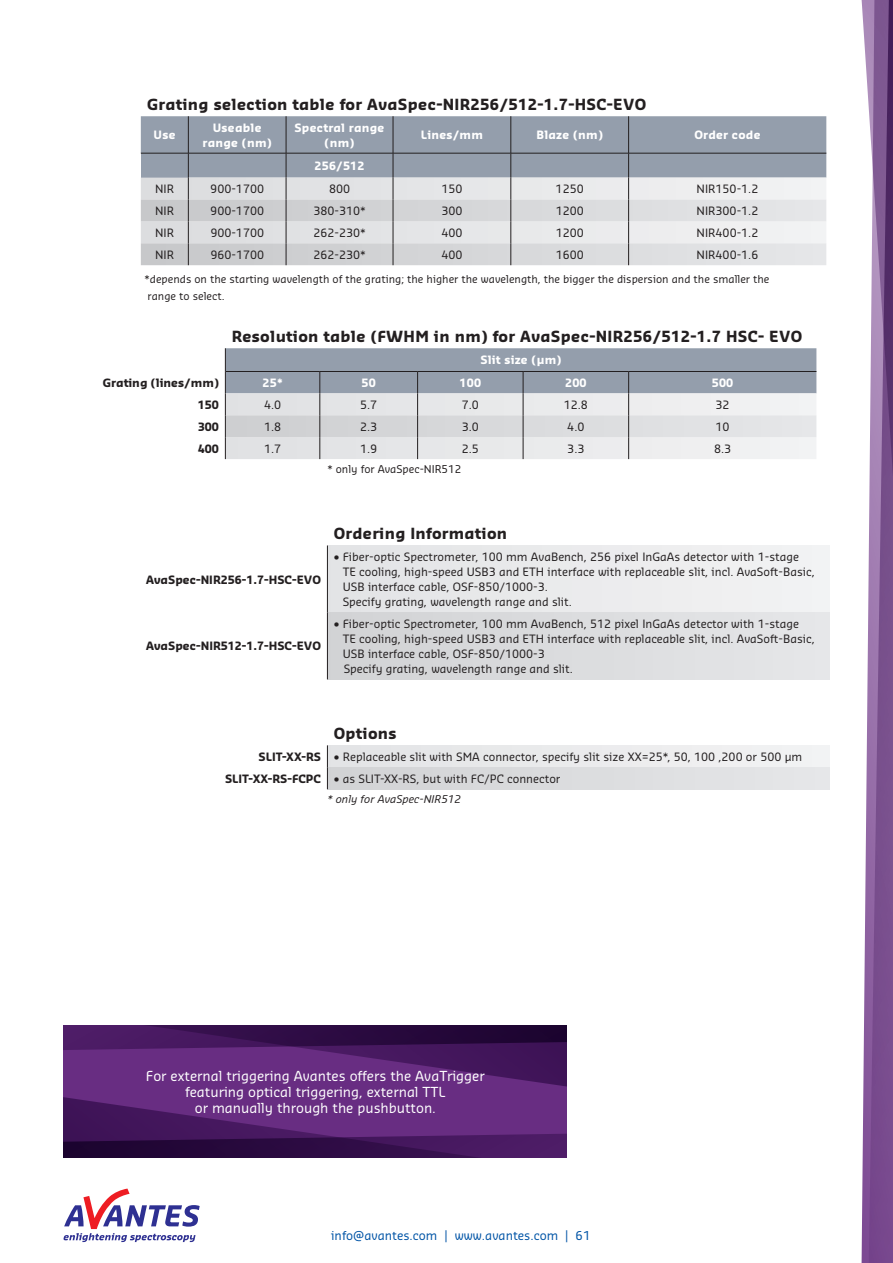
<style>
.page{position:relative;width:893px;height:1263px;background:#fff}
.page>*{position:absolute;margin:0;border:0;box-sizing:border-box;transform-origin:0 0}
.t1{font:700 15px "Sansa Std";letter-spacing:.02em;color:#231f20}
.t2{font:13.5px/16.2px "Sansa Std";color:#fff;text-align:center}
.t3{font:12px "Sansa";color:#0154a6}
.t4{font:11.25px/15px "Sansa Std";color:#231f20}
.t5{font:700 11.25px/15px "Sansa Std";letter-spacing:.02em;color:#fff;text-align:center}
.t6{font:700 11.25px "Sansa Std";color:#231f20}
.t7{font:10.5px/16.5px "Sansa Std";color:#231f20}
.t8{font:italic 10.5px "Sansa Soft Pro";color:#231f20}
.s1{font-weight:700}
</style>
<div class="page">
<svg style="left:861px;top:0;width:32px;height:1263px"></svg>
<svg style="left:64px;top:1188px;width:136px;height:54px"></svg>
<div style="left:327px;top:745px;width:502px;height:22px;background:#ebebed"></div>
<div style="left:327px;top:767px;width:502px;height:22px;background:#dcdddf"></div>
<svg style="left:327px;top:745px;width:1px;height:44px"></svg>
<svg style="left:141px;top:116px;width:685px;height:149px;background:#bfc3ca"></svg>
<hr style="left:141px;top:153px;width:47px;height:1px;background:#231f20">
<hr style="left:188px;top:153px;width:98px;height:1px;background:#231f20">
<hr style="left:286px;top:153px;width:107px;height:1px;background:#231f20">
<hr style="left:393px;top:153px;width:118px;height:1px;background:#231f20">
<hr style="left:511px;top:153px;width:118px;height:1px;background:#231f20">
<hr style="left:629px;top:153px;width:197px;height:1px;background:#231f20">
<svg style="left:225px;top:348px;width:591px;height:111px;background:#c1c5cc"></svg>
<div style="left:327px;top:545px;width:502px;height:67px;background:#ebebed"></div>
<div style="left:327px;top:612px;width:502px;height:67px;background:#dcdddf"></div>
<hr style="left:327px;top:545px;width:1px;height:67px;background:#231f20">
<hr style="left:327px;top:612px;width:1px;height:67px;background:#231f20">
<svg style="left:64px;top:1026px;width:503px;height:132px;background:#511f69"></svg>
<h1 class="t1" style="left:147px;top:94px;width:501px">Grating selection table for AvaSpec-NIR256/512-1.7-HSC-EVO</h1>
<p class="t5" style="left:154px;top:127px;width:24px">Use</p>
<p class="t5" style="left:203px;top:120px;width:71px">Useable range (nm)</p>
<p class="t5" style="left:295px;top:120px;width:91px">Spectral range (nm)</p>
<p class="t5" style="left:421px;top:127px;width:64px">Lines/mm</p>
<p class="t5" style="left:536px;top:127px;width:68px">Blaze (nm)</p>
<p class="t5" style="left:694px;top:127px;width:68px">Order code</p>
<p class="t5" style="left:314px;top:158px;width:52px">256/512</p>
<p class="t4" style="left:155px;top:181px;width:20px">NIR</p>
<p class="t4" style="left:210px;top:181px;width:55px">900-1700</p>
<p class="t4" style="left:329px;top:181px;width:23px">800</p>
<p class="t4" style="left:441px;top:181px;width:23px">150</p>
<p class="t4" style="left:556px;top:181px;width:30px">1250</p>
<p class="t4" style="left:697px;top:181px;width:63px">NIR150-1.2</p>
<p class="t4" style="left:155px;top:203px;width:20px">NIR</p>
<p class="t4" style="left:210px;top:203px;width:55px">900-1700</p>
<p class="t4" style="left:313px;top:203px;width:54px">380-310*</p>
<p class="t4" style="left:441px;top:203px;width:23px">300</p>
<p class="t4" style="left:556px;top:203px;width:30px">1200</p>
<p class="t4" style="left:697px;top:203px;width:63px">NIR300-1.2</p>
<p class="t4" style="left:155px;top:225px;width:20px">NIR</p>
<p class="t4" style="left:210px;top:225px;width:55px">900-1700</p>
<p class="t4" style="left:313px;top:225px;width:54px">262-230*</p>
<p class="t4" style="left:441px;top:225px;width:23px">400</p>
<p class="t4" style="left:556px;top:225px;width:30px">1200</p>
<p class="t4" style="left:697px;top:225px;width:63px">NIR400-1.2</p>
<p class="t4" style="left:155px;top:247px;width:20px">NIR</p>
<p class="t4" style="left:210px;top:247px;width:55px">960-1700</p>
<p class="t4" style="left:313px;top:247px;width:54px">262-230*</p>
<p class="t4" style="left:441px;top:247px;width:23px">400</p>
<p class="t4" style="left:556px;top:247px;width:30px">1600</p>
<p class="t4" style="left:697px;top:247px;width:63px">NIR400-1.6</p>
<p class="t7" style="left:145px;top:270px;width:626px">*depends on the starting wavelength of the grating; the higher the wavelength, the bigger the dispersion and the smaller the range to select.</p>
<h1 class="t1" style="left:232px;top:326px;width:572px">Resolution table (FWHM in nm) for AvaSpec-NIR256/512-1.7 HSC- EVO</h1>
<p class="t5" style="left:480px;top:352px;width:83px">Slit size (µm)</p>
<p class="t6" style="left:103px;top:375px;width:118px">Grating (lines/mm)</p>
<p class="t5" style="left:263px;top:375px;width:22px">25*</p>
<p class="t5" style="left:362px;top:375px;width:16px">50</p>
<p class="t5" style="left:460px;top:375px;width:23px">100</p>
<p class="t5" style="left:565px;top:375px;width:23px">200</p>
<p class="t5" style="left:712px;top:375px;width:23px">500</p>
<p class="t6" style="left:198px;top:397px;width:23px">150</p>
<p class="t4" style="left:264px;top:397px;width:19px">4.0</p>
<p class="t4" style="left:360px;top:397px;width:19px">5.7</p>
<p class="t4" style="left:462px;top:397px;width:19px">7.0</p>
<p class="t4" style="left:564px;top:397px;width:26px">12.8</p>
<p class="t4" style="left:715px;top:397px;width:16px">32</p>
<p class="t6" style="left:198px;top:419px;width:23px">300</p>
<p class="t4" style="left:264px;top:419px;width:19px">1.8</p>
<p class="t4" style="left:360px;top:419px;width:19px">2.3</p>
<p class="t4" style="left:462px;top:419px;width:19px">3.0</p>
<p class="t4" style="left:567px;top:419px;width:19px">4.0</p>
<p class="t4" style="left:715px;top:419px;width:16px">10</p>
<p class="t6" style="left:198px;top:441px;width:23px">400</p>
<p class="t4" style="left:264px;top:440px;width:19px">1.7</p>
<p class="t4" style="left:360px;top:440px;width:19px">1.9</p>
<p class="t4" style="left:462px;top:440px;width:19px">2.5</p>
<p class="t4" style="left:567px;top:440px;width:19px">3.3</p>
<p class="t4" style="left:714px;top:440px;width:19px">8.3</p>
<p class="t7" style="left:327px;top:460px;width:135px">* only for AvaSpec-NIR512</p>
<p class="t6" style="left:146px;top:572px;width:177px">AvaSpec-NIR256-1.7-HSC-EVO</p>
<p class="t6" style="left:146px;top:639px;width:177px">AvaSpec-NIR512-1.7-HSC-EVO</p>
<h1 class="t1" style="left:334px;top:524px;width:175px">Ordering Information</h1>
<p class="t4" style="left:343px;top:549px;width:474px;text-indent:-9px">• Fiber-optic Spectrometer, 100 mm AvaBench, 256 pixel InGaAs detector with 1-stage TE cooling, high-speed USB3 and ETH interface with replaceable slit, incl. AvaSoft-Basic, USB interface cable, OSF-850/1000-3.<br>Specify grating, wavelength range and slit.</p>
<p class="t4" style="left:343px;top:616px;width:474px;text-indent:-9px">• Fiber-optic Spectrometer, 100 mm AvaBench, 512 pixel InGaAs detector with 1-stage TE cooling, high-speed USB3 and ETH interface with replaceable slit, incl. AvaSoft-Basic, USB interface cable, OSF-850/1000-3<br>Specify grating, wavelength range and slit.</p>
<h1 class="t1" style="left:334px;top:723px;width:64px">Options</h1>
<p class="t4" style="left:225px;top:745px;width:579px;line-height:21.9px;text-indent:34px"><span class="s1">SLIT-XX-RS</span> • Replaceable slit with SMA connector, specify slit size XX=25*, 50, 100 ,200 or 500 µm<br><span class="s1">SLIT-XX-RS-FCPC</span> • as SLIT-XX-RS, but with FC/PC connector</p>
<p class="t8" style="left:327px;top:792px;width:135px">* only for AvaSpec-NIR512</p>
<p class="t2" style="left:146px;top:1067px;width:340px">For external triggering Avantes offers the AvaTrigger featuring optical triggering, external TTL<br>or manually through the pushbutton.</p>
<p class="t3" style="left:331px;top:1227px;width:261px">info@avantes.com | www.avantes.com | 61</p>
</div>
